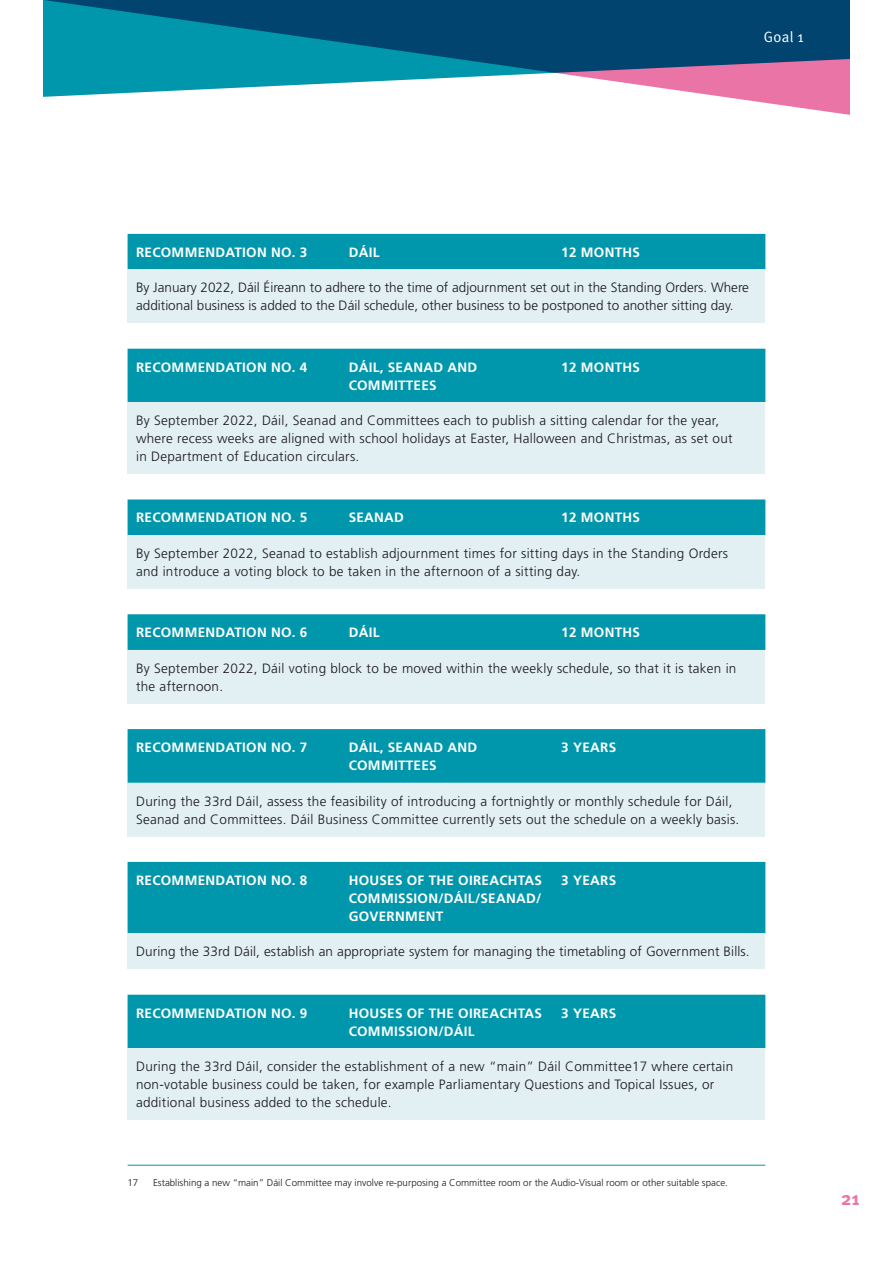
<style>
.page{position:relative;width:893px;height:1263px;background:#fff}
.page>*{position:absolute;margin:0;border:0;box-sizing:border-box;transform-origin:0 0}
.t1{font:700 18.9px "Meta Plus";color:#eb74a6}
.t2{font:15px "Meta Plus Normal";color:#fff}
.Table_Body{font:300 13.5px/18px "Frutiger LT Std";letter-spacing:.02em;color:#1a171c}
.TAble_Head{font:700 13.5px/18px "Frutiger LT Std";letter-spacing:.02em;color:#fff}
.Table_Body-2{font:300 13.5px/18px "Frutiger LT Std";color:#1a171c}
.Footnote{font:300 9.75px "Frutiger LT Std";color:#1a171c}
</style>
<div class="page">
<svg style="left:43px;top:0;width:807px;height:115px"></svg>
<div style="left:128px;top:234px;width:637px;height:35px;background:#0097ac"></div>
<div style="left:128px;top:269px;width:637px;height:54px;background:#e2f0f3"></div>
<div style="left:128px;top:349px;width:637px;height:53px;background:#0097ac"></div>
<div style="left:128px;top:402px;width:637px;height:72px;background:#e2f0f3"></div>
<div style="left:128px;top:499px;width:637px;height:36px;background:#0097ac"></div>
<div style="left:128px;top:535px;width:637px;height:54px;background:#e2f0f3"></div>
<div style="left:128px;top:614px;width:637px;height:36px;background:#0097ac"></div>
<div style="left:128px;top:650px;width:637px;height:53px;background:#e2f0f3"></div>
<div style="left:128px;top:729px;width:637px;height:54px;background:#0097ac"></div>
<div style="left:128px;top:783px;width:637px;height:53px;background:#e2f0f3"></div>
<div style="left:128px;top:862px;width:637px;height:71px;background:#0097ac"></div>
<div style="left:128px;top:933px;width:637px;height:36px;background:#e2f0f3"></div>
<div style="left:128px;top:995px;width:637px;height:53px;background:#0097ac"></div>
<div style="left:128px;top:1048px;width:637px;height:72px;background:#e2f0f3"></div>
<hr style="left:128px;top:1165px;width:637px;height:1px;background:#0097ac">
<p class="t2" style="left:764px;top:28px;width:41px">Goal 1</p>
<p class="TAble_Head" style="left:136px;top:243px;width:173px">RECOMMENDATION NO. 3</p>
<p class="TAble_Head" style="left:349px;top:243px;width:32px">DÁIL</p>
<p class="TAble_Head" style="left:561px;top:243px;width:80px">12 MONTHS</p>
<p class="Table_Body-2" style="left:136px;top:279px;width:614px">By January 2022, Dáil Éireann to adhere to the time of adjournment set out in the Standing Orders. Where additional business is added to the Dáil schedule, other business to be postponed to another sitting day.</p>
<p class="TAble_Head" style="left:136px;top:358px;width:173px">RECOMMENDATION NO. 4</p>
<p class="TAble_Head" style="left:349px;top:358px;width:130px">DÁIL, SEANAD AND<br>COMMITTEES</p>
<p class="TAble_Head" style="left:561px;top:358px;width:80px">12 MONTHS</p>
<p class="Table_Body" style="left:136px;top:412px;width:598px">By September 2022, Dáil, Seanad and Committees each to publish a sitting calendar for the year, where recess weeks are aligned with school holidays at Easter, Halloween and Christmas, as set out in Department of Education circulars.</p>
<p class="TAble_Head" style="left:136px;top:509px;width:173px">RECOMMENDATION NO. 5</p>
<p class="TAble_Head" style="left:349px;top:509px;width:57px">SEANAD</p>
<p class="TAble_Head" style="left:561px;top:509px;width:80px">12 MONTHS</p>
<p class="Table_Body" style="left:136px;top:544px;width:594px">By September 2022, Seanad to establish adjournment times for sitting days in the Standing Orders and introduce a voting block to be taken in the afternoon of a sitting day.</p>
<p class="TAble_Head" style="left:136px;top:623px;width:173px">RECOMMENDATION NO. 6</p>
<p class="TAble_Head" style="left:349px;top:623px;width:32px">DÁIL</p>
<p class="TAble_Head" style="left:561px;top:623px;width:80px">12 MONTHS</p>
<p class="Table_Body" style="left:136px;top:659px;width:602px">By September 2022, Dáil voting block to be moved within the weekly schedule, so that it is taken in the afternoon.</p>
<p class="TAble_Head" style="left:136px;top:738px;width:173px">RECOMMENDATION NO. 7</p>
<p class="TAble_Head" style="left:349px;top:738px;width:130px">DÁIL, SEANAD AND<br>COMMITTEES</p>
<p class="TAble_Head" style="left:561px;top:738px;width:56px">3 YEARS</p>
<p class="Table_Body" style="left:136px;top:792px;width:605px">During the 33rd Dáil, assess the feasibility of introducing a fortnightly or monthly schedule for Dáil,<br>Seanad and Committees. Dáil Business Committee currently sets out the schedule on a weekly basis.</p>
<p class="TAble_Head" style="left:136px;top:871px;width:173px">RECOMMENDATION NO. 8</p>
<p class="TAble_Head" style="left:349px;top:871px;width:195px;text-align:justify">HOUSES OF THE OIREACHTAS COMMISSION/DÁIL/SEANAD/ GOVERNMENT</p>
<p class="TAble_Head" style="left:561px;top:871px;width:56px">3 YEARS</p>
<p class="Table_Body" style="left:136px;top:943px;width:615px">During the 33rd Dáil, establish an appropriate system for managing the timetabling of Government Bills.</p>
<p class="TAble_Head" style="left:136px;top:1004px;width:173px">RECOMMENDATION NO. 9</p>
<p class="TAble_Head" style="left:349px;top:1004px;width:195px">HOUSES OF THE OIREACHTAS<br>COMMISSION/DÁIL</p>
<p class="TAble_Head" style="left:561px;top:1004px;width:56px">3 YEARS</p>
<p class="Table_Body" style="left:136px;top:1058px;width:599px">During the 33rd Dáil, consider the establishment of a new “main” Dáil Committee17 where certain non-votable business could be taken, for example Parliamentary Questions and Topical Issues, or additional business added to the schedule.</p>
<p class="Footnote" style="left:128px;top:1177px;width:12px">17</p>
<p class="Footnote" style="left:153px;top:1177px;width:576px">Establishing a new “main” Dáil Committee may involve re-purposing a Committee room or the Audio-Visual room or other suitable space.</p>
<h1 class="t1" style="left:841px;top:1188px;width:20px">21</h1>
</div>
